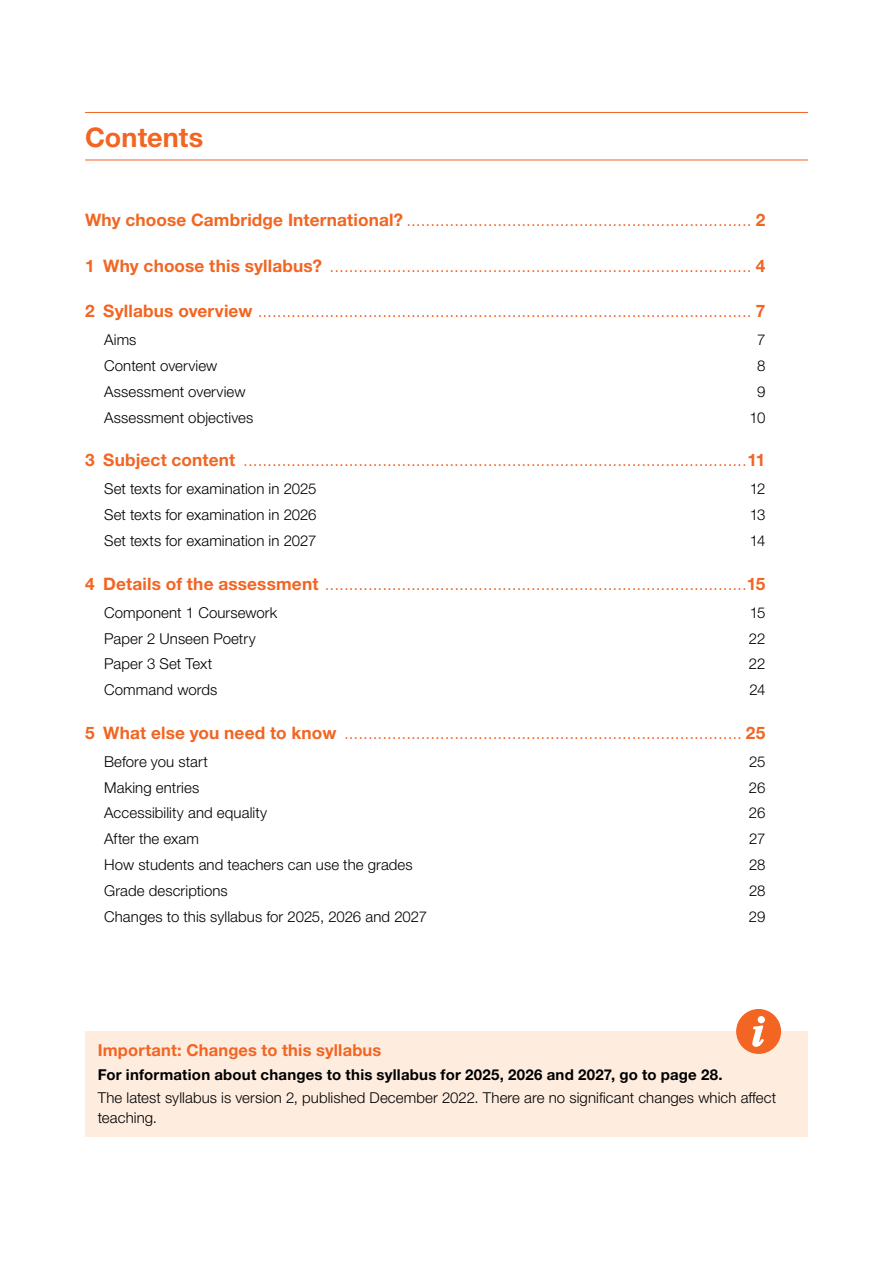
<style>
.page{position:relative;width:893px;height:1263px;background:#fff}
.page>*{position:absolute;margin:0;border:0;box-sizing:border-box;transform-origin:0 0}
.t1{font:700 27px "Helvetica Neue LTW1 G";color:#f26522}
.t2{font:300 17.25px "Helvetica Neue LTW1 G";color:#f26522}
.t3{font:700 16.5px "Helvetica Neue LTW1 G";letter-spacing:.01em;color:#f26522}
.t4{font:300 15px/19.5px "Helvetica Neue LTW1 G";letter-spacing:.005em;color:#000}
.t5{font:700 15px "Helvetica Neue LTW1 G";letter-spacing:.015em;color:#000}
.s1{font-weight:700}
</style>
<div class="page">
<div style="left:85px;top:1031px;width:723px;height:106px;background:#feecdf"></div>
<svg style="left:736px;top:1009px;width:45px;height:45px"></svg>
<hr style="left:85px;top:112px;width:723px;height:1px;background:#f26522">
<hr style="left:85px;top:160px;width:723px;height:1px;background:#f26522">
<h1 class="t1" style="left:85px;top:121px;width:120px">Contents</h1>
<p class="t2" style="left:85px;top:210px;width:682px"><span class="s1">Why choose Cambridge International?</span> ........................................................................ <span class="s1">2</span></p>
<p class="t2" style="left:85px;top:255px;width:682px"><span class="s1">1 Why choose this syllabus?</span> ........................................................................................ <span class="s1">4</span></p>
<p class="t2" style="left:85px;top:301px;width:682px"><span class="s1">2 Syllabus overview</span> ....................................................................................................... <span class="s1">7</span></p>
<p class="t4" style="left:104px;top:330px;width:34px">Aims</p>
<p class="t4" style="left:757px;top:330px;width:10px">7</p>
<p class="t4" style="left:104px;top:356px;width:115px">Content overview</p>
<p class="t4" style="left:757px;top:356px;width:10px">8</p>
<p class="t4" style="left:104px;top:382px;width:143px">Assessment overview</p>
<p class="t4" style="left:757px;top:382px;width:10px">9</p>
<p class="t4" style="left:104px;top:408px;width:151px">Assessment objectives</p>
<p class="t4" style="left:749px;top:408px;width:17px">10</p>
<p class="t2" style="left:85px;top:450px;width:682px"><span class="s1">3 Subject content</span> .........................................................................................................<span class="s1">11</span></p>
<p class="t4" style="left:104px;top:479px;width:214px">Set texts for examination in 2025</p>
<p class="t4" style="left:750px;top:479px;width:17px">12</p>
<p class="t4" style="left:104px;top:505px;width:214px">Set texts for examination in 2026</p>
<p class="t4" style="left:750px;top:505px;width:17px">13</p>
<p class="t4" style="left:104px;top:531px;width:214px">Set texts for examination in 2027</p>
<p class="t4" style="left:750px;top:531px;width:17px">14</p>
<p class="t2" style="left:85px;top:573px;width:682px"><span class="s1">4 Details of the assessment</span> ........................................................................................<span class="s1">15</span></p>
<p class="t4" style="left:104px;top:602px;width:175px">Component 1 Coursework</p>
<p class="t4" style="left:750px;top:602px;width:17px">15</p>
<p class="t4" style="left:104px;top:628px;width:153px">Paper 2 Unseen Poetry</p>
<p class="t4" style="left:749px;top:628px;width:18px">22</p>
<p class="t4" style="left:104px;top:654px;width:110px">Paper 3 Set Text</p>
<p class="t4" style="left:749px;top:654px;width:18px">22</p>
<p class="t4" style="left:104px;top:680px;width:115px">Command words</p>
<p class="t4" style="left:749px;top:680px;width:17px">24</p>
<p class="t2" style="left:85px;top:722px;width:682px"><span class="s1">5 What else you need to know</span> ................................................................................... <span class="s1">25</span></p>
<p class="t4" style="left:104px;top:751px;width:105px">Before you start</p>
<p class="t4" style="left:749px;top:751px;width:18px">25</p>
<p class="t4" style="left:104px;top:777px;width:97px">Making entries</p>
<p class="t4" style="left:749px;top:777px;width:18px">26</p>
<p class="t4" style="left:104px;top:803px;width:164px">Accessibility and equality</p>
<p class="t4" style="left:749px;top:803px;width:18px">26</p>
<p class="t4" style="left:104px;top:829px;width:96px">After the exam</p>
<p class="t4" style="left:749px;top:829px;width:18px">27</p>
<p class="t4" style="left:104px;top:855px;width:310px">How students and teachers can use the grades</p>
<p class="t4" style="left:749px;top:855px;width:18px">28</p>
<p class="t4" style="left:104px;top:881px;width:125px">Grade descriptions</p>
<p class="t4" style="left:749px;top:881px;width:18px">28</p>
<p class="t4" style="left:104px;top:907px;width:324px">Changes to this syllabus for 2025, 2026 and 2027</p>
<p class="t4" style="left:749px;top:907px;width:18px">29</p>
<p class="t3" style="left:98px;top:1040px;width:285px">Important: Changes to this syllabus</p>
<p class="t5" style="left:98px;top:1065px;width:626px">For information about changes to this syllabus for 2025, 2026 and 2027, go to page 28.</p>
<p class="t4" style="left:98px;top:1088px;width:680px">The latest syllabus is version 2, published December 2022. There are no significant changes which affect teaching.</p>
</div>
